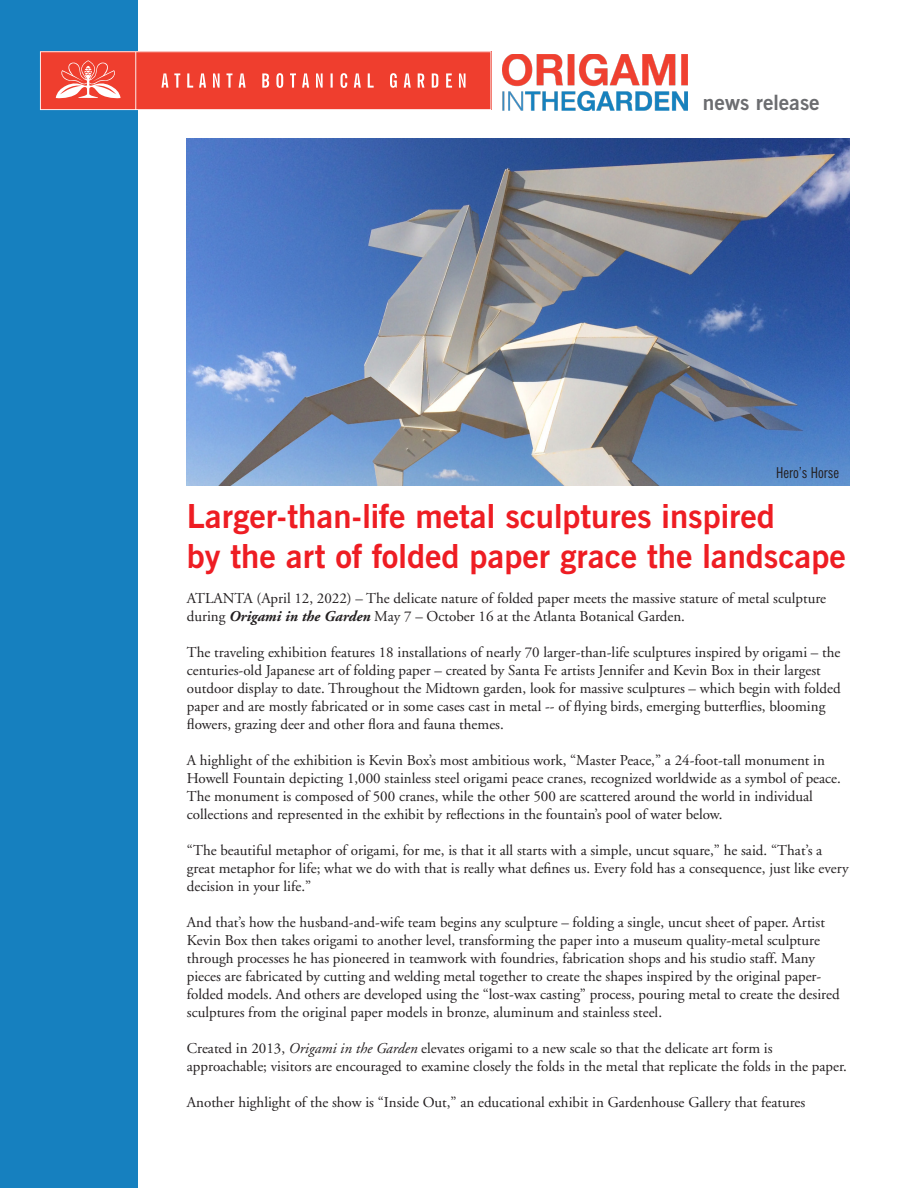
<style>
.page{position:relative;width:918px;height:1188px;background:#fff}
.page>*{position:absolute;margin:0;border:0;box-sizing:border-box;transform-origin:0 0}
.t1{font:700 33px "News Gothic BT";color:#ee1d23}
.t2{font:700 21px "News Gothic BT";color:#6c6d70}
.t3{font:15px/18px "Adobe Garamond";color:#231f20}
.t4{font:condensed 15px "News Gothic BT";color:#231f20}
.s1{font-weight:700;font-style:italic}
.s2{font-style:italic}
</style>
<div class="page">
<div style="left:0;top:0;width:137px;height:1188px;background:#1680bf"></div>
<svg style="left:40px;top:51px;width:451px;height:59px;background:#f05244"></svg>
<img style="left:187px;top:138px;width:663px;height:348px">
<img style="left:502px;top:54px;width:186px;height:56px">
<p class="t2" style="left:703px;top:90px;width:118px">news release</p>
<p class="t4" style="left:776px;top:463px;width:65px">Hero’s Horse</p>
<p class="t1" style="left:187px;top:496px;width:590px">Larger-than-life metal sculptures inspired</p>
<p class="t1" style="left:187px;top:536px;width:660px">by the art of folded paper grace the landscape</p>
<p class="t3" style="left:187px;top:589px;width:641px">ATLANTA (April 12, 2022) – The delicate nature of folded paper meets the massive stature of metal sculpture during <span class="s1">Origami in the Garden</span> May 7 – October 16 at the Atlanta Botanical Garden.</p>
<p class="t3" style="left:187px;top:643px;width:656px">The traveling exhibition features 18 installations of nearly 70 larger-than-life sculptures inspired by origami – the centuries-old Japanese art of folding paper – created by Santa Fe artists Jennifer and Kevin Box in their largest outdoor display to date. Throughout the Midtown garden, look for massive sculptures – which begin with folded paper and are mostly fabricated or in some cases cast in metal -- of flying birds, emerging butterflies, blooming flowers, grazing deer and other flora and fauna themes.</p>
<p class="t3" style="left:187px;top:751px;width:656px">A highlight of the exhibition is Kevin Box’s most ambitious work, “Master Peace,” a 24-foot-tall monument in Howell Fountain depicting 1,000 stainless steel origami peace cranes, recognized worldwide as a symbol of peace.<br>The monument is composed of 500 cranes, while the other 500 are scattered around the world in individual collections and represented in the exhibit by reflections in the fountain’s pool of water below.</p>
<p class="t3" style="left:187px;top:841px;width:663px">“The beautiful metaphor of origami, for me, is that it all starts with a simple, uncut square,” he said. “That’s a great metaphor for life; what we do with that is really what defines us. Every fold has a consequence, just like every decision in your life.”</p>
<p class="t3" style="left:187px;top:913px;width:654px">And that’s how the husband-and-wife team begins any sculpture – folding a single, uncut sheet of paper. Artist Kevin Box then takes origami to another level, transforming the paper into a museum quality-metal sculpture through processes he has pioneered in teamwork with foundries, fabrication shops and his studio staff. Many pieces are fabricated by cutting and welding metal together to create the shapes inspired by the original paper&shy;folded models. And others are developed using the “lost-wax casting” process, pouring metal to create the desired sculptures from the original paper models in bronze, aluminum and stainless steel.</p>
<p class="t3" style="left:187px;top:1039px;width:662px">Created in 2013, <span class="s2">Origami in the Garden</span> elevates origami to a new scale so that the delicate art form is approachable; visitors are encouraged to examine closely the folds in the metal that replicate the folds in the paper.</p>
<p class="t3" style="left:187px;top:1093px;width:620px">Another highlight of the show is “Inside Out,” an educational exhibit in Gardenhouse Gallery that features</p>
</div>
